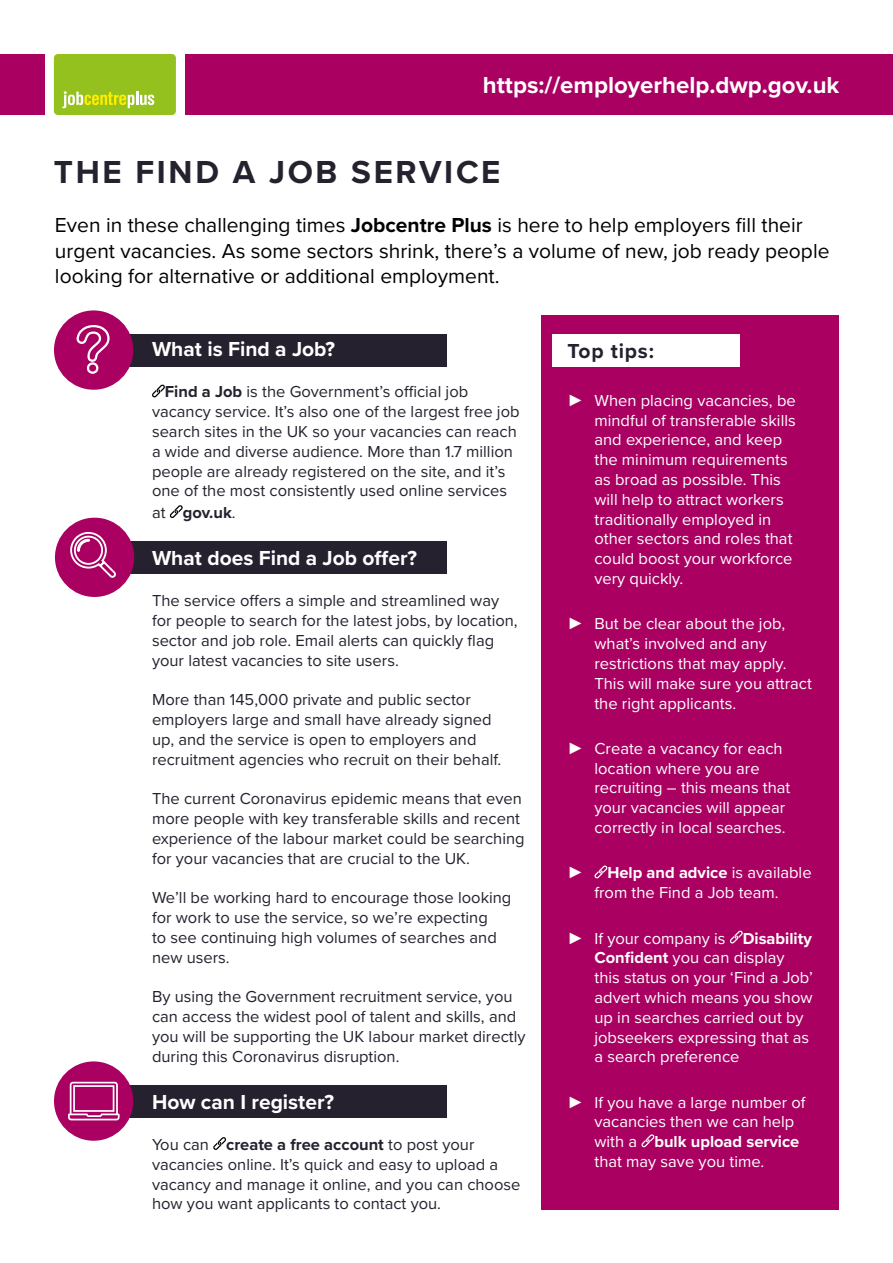
<style>
.page{position:relative;width:893px;height:1263px;background:#fff}
.page>*{position:absolute;margin:0;border:0;box-sizing:border-box;transform-origin:0 0}
.t1{font:700 33px "Proxima Nova";letter-spacing:.08em;color:#26212e}
.t2{font:700 24px "Proxima Nova";color:#fff}
.t3{font:21px/25.2px "Proxima Nova";color:#000}
.t4{font:700 21px "Proxima Nova";color:#fff}
.t5{font:700 21px "Proxima Nova";letter-spacing:.04em;color:#26212e}
.t6{font:16.5px/19.8px "Proxima Nova";color:#26212e}
.t7{font:16.5px/19.8px "Proxima Nova";color:#fff}
.t8{font:700 16.5px "Proxima Nova";color:#26212e}
.t9{font:16.5px "Arial";color:#fff}
.s1{font-weight:700}
.s2{font-weight:400}
.s3{font-family:"Arial"}
</style>
<div class="page">
<div style="left:124px;top:1085px;width:322px;height:32px;background:#26212e"></div>
<div style="left:124px;top:334px;width:322px;height:32px;background:#26212e"></div>
<div style="left:124px;top:541px;width:322px;height:33px;background:#26212e"></div>
<div style="left:55px;top:518px;width:79px;height:79px;background:#a90061;border-radius:50%"></div>
<svg style="left:70px;top:531px;width:46px;height:47px"></svg>
<div style="left:541px;top:315px;width:298px;height:894px;background:#a90061"></div>
<div style="left:552px;top:334px;width:187px;height:33px;background:#fff"></div>
<svg style="left:594px;top:865px;width:14px;height:14px"></svg>
<svg style="left:730px;top:930px;width:13px;height:14px"></svg>
<svg style="left:641px;top:1134px;width:14px;height:13px"></svg>
<svg style="left:152px;top:384px;width:13px;height:14px"></svg>
<svg style="left:170px;top:505px;width:13px;height:13px"></svg>
<svg style="left:213px;top:1137px;width:13px;height:13px"></svg>
<div style="left:54px;top:310px;width:79px;height:80px;background:#a90061;border-radius:50%"></div>
<div style="left:54px;top:1061px;width:79px;height:80px;background:#a90061;border-radius:50%"></div>
<div style="left:186px;top:54px;width:707px;height:61px;background:#a90061"></div>
<div style="left:54px;top:54px;width:122px;height:61px;background:#95c11f;border-radius:4px"></div>
<svg style="left:62px;top:91px;width:92px;height:17px"></svg>
<svg style="left:68px;top:1082px;width:52px;height:38px"></svg>
<svg style="left:76px;top:325px;width:34px;height:49px"></svg>
<div style="left:0;top:54px;width:44px;height:61px;background:#a90061"></div>
<h2 class="t2" style="left:483px;top:67px;width:358px">https://employerhelp.dwp.gov.uk</h2>
<h1 class="t1" style="left:54px;top:148px;width:448px">THE FIND A JOB SERVICE</h1>
<p class="t3" style="left:55px;top:212px;width:776px">Even in these challenging times <span class="s1">Jobcentre Plus</span> is here to help employers fill their urgent vacancies. As some sectors shrink, there’s a volume of new, job ready people looking for alternative or additional employment.</p>
<p class="t4" style="left:152px;top:333px;width:184px">What is Find a Job?</p>
<p class="t6" style="left:152px;top:381px;width:369px;text-indent:13px"><span class="s1">Find a Job</span> is the Government’s official job vacancy service. It’s also one of the largest free job search sites in the UK so your vacancies can reach a wide and diverse audience. More than 1.7 million people are already registered on the site, and it’s one of the most consistently used online services</p>
<p class="t8" style="left:152px;top:500px;width:85px"><span class="s2">at</span> gov.uk<span class="s2">.</span></p>
<p class="t4" style="left:152px;top:542px;width:267px">What does Find a Job offer?</p>
<p class="t6" style="left:152px;top:590px;width:367px">The service offers a simple and streamlined way for people to search for the latest jobs, by location, sector and job role. Email alerts can quickly flag your latest vacancies to site users.</p>
<p class="t6" style="left:152px;top:689px;width:351px">More than 145,000 private and public sector employers large and small have already signed up, and the service is open to employers and recruitment agencies who recruit on their behalf.</p>
<p class="t6" style="left:152px;top:788px;width:374px">The current Coronavirus epidemic means that even more people with key transferable skills and recent experience of the labour market could be searching for your vacancies that are crucial to the UK.</p>
<p class="t6" style="left:152px;top:887px;width:361px">We’ll be working hard to encourage those looking for work to use the service, so we’re expecting<br>to see continuing high volumes of searches and new users.</p>
<p class="t6" style="left:152px;top:986px;width:375px">By using the Government recruitment service, you can access the widest pool of talent and skills, and you will be supporting the UK labour market directly during this Coronavirus disruption.</p>
<p class="t4" style="left:152px;top:1086px;width:184px">How can I register?</p>
<p class="t6" style="left:152px;top:1134px;width:370px">You can <span class="s1">create a free account</span> to post your vacancies online. It’s quick and easy to upload a vacancy and manage it online, and you can choose how you want applicants to contact you.</p>
<p class="t5" style="left:567px;top:335px;width:88px">Top tips:</p>
<p class="t7" style="left:594px;top:390px;width:203px;text-indent:-27px"><span class="s3">►</span> When placing vacancies, be mindful of transferable skills and experience, and keep the minimum requirements as broad as possible. This will help to attract workers traditionally employed in other sectors and roles that could boost your workforce very quickly.</p>
<p class="t7" style="left:594px;top:613px;width:219px;text-indent:-27px"><span class="s3">►</span> But be clear about the job, what’s involved and any restrictions that may apply.<br>This will make sure you attract the right applicants.</p>
<p class="t7" style="left:594px;top:738px;width:198px;text-indent:-27px"><span class="s3">►</span> Create a vacancy for each location where you are recruiting – this means that your vacancies will appear correctly in local searches.</p>
<p class="t9" style="left:567px;top:862px;width:18px">►</p>
<p class="t7" style="left:594px;top:862px;width:219px;text-indent:13px"><span class="s1">Help and advice</span> is available from the Find a Job team.</p>
<p class="t7" style="left:594px;top:927px;width:220px;text-indent:-27px"><span class="s3">►</span> If your company is <span class="s1">Disability<br>Confident</span> you can display this status on your ‘Find a Job’ advert which means you show up in searches carried out by jobseekers expressing that as a search preference</p>
<p class="t7" style="left:594px;top:1091px;width:213px;text-indent:-27px"><span class="s3">►</span> If you have a large number of vacancies then we can help with a <span class="s1">bulk upload service </span>that may save you time.</p>
</div>
